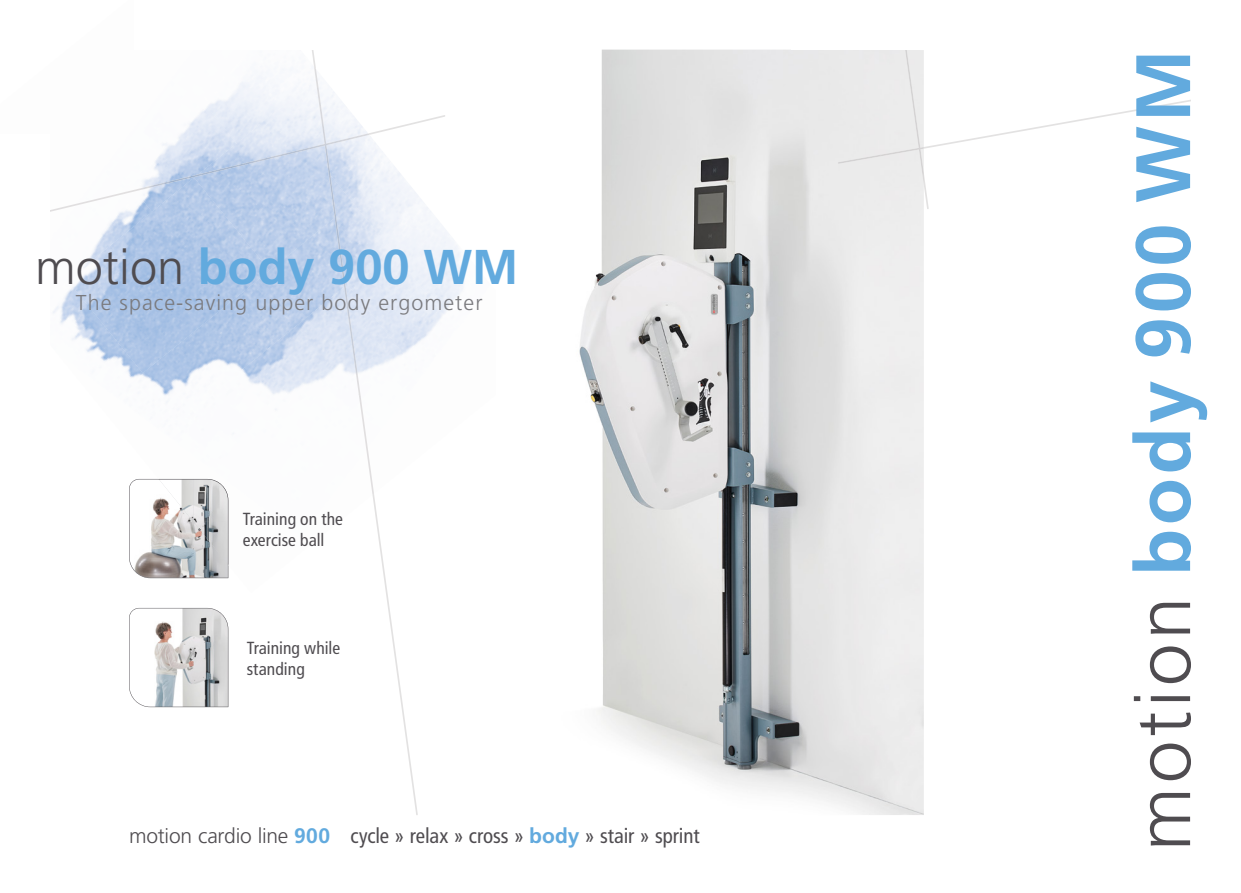
<style>
.page{position:relative;width:1241px;height:893px;background:#fff}
.page>*{position:absolute;margin:0;border:0;box-sizing:border-box;transform-origin:0 0}
.t1{font:700 77px "Frutiger CE";letter-spacing:.05em;color:#62aade}
.t2{font:700 48.82px "Frutiger CE";color:#62aade}
.t3{font:300 21.53px "Frutiger";letter-spacing:.05em;color:#7a7a7e}
.t4{font:condensed 21px "Frutiger";letter-spacing:-.005em;color:#4f4c50}
.t5{font:condensed 17.5px/21px "Frutiger";color:#4f4c50}
.s1{font-family:"Frutiger";font-weight:300;color:#4f4c50}
.s2{font-family:"Frutiger CE";font-weight:300;font-stretch:normal}
.s3{font-weight:700;font-stretch:normal;color:#62aade}
</style>
<div class="page">
<img style="left:579px;top:50px;width:344px;height:765px">
<svg style="left:129px;top:608px;width:99px;height:99px"></svg>
<svg style="left:129px;top:479px;width:99px;height:99px"></svg>
<img style="left:237px;top:82px;width:8px;height:81px">
<img style="left:143px;top:236px;width:162px;height:149px">
<img style="left:155px;top:90px;width:82px;height:73px">
<img style="left:222px;top:287px;width:83px;height:101px">
<img style="left:143px;top:194px;width:127px;height:179px">
<img style="left:143px;top:194px;width:9px;height:86px">
<img style="left:138px;top:385px;width:160px;height:150px">
<img style="left:53px;top:201px;width:90px;height:206px">
<img style="left:159px;top:479px;width:69px;height:86px">
<svg style="left:305px;top:50px;width:140px;height:765px"></svg>
<img style="left:245px;top:66px;width:124px;height:170px">
<img style="left:337px;top:235px;width:10px;height:66px">
<img style="left:126px;top:163px;width:120px;height:31px">
<img style="left:346px;top:300px;width:15px;height:97px">
<img style="left:50px;top:192px;width:76px;height:32px">
<img style="left:358px;top:394px;width:16px;height:101px">
<svg style="left:898px;top:50px;width:293px;height:159px"></svg>
<div style="left:880px;top:50px;width:43px;height:135px;background:#ececec"></div>
<img style="left:837px;top:155px;width:43px;height:9px">
<h2 class="t2" style="left:35px;top:237px;width:485px"><span class="s1">motion</span> body 900 WM</h2>
<p class="t3" style="left:76px;top:291px;width:408px">The space-saving upper body ergometer</p>
<p class="t5" style="left:243px;top:508px;width:102px">Training on the exercise ball</p>
<p class="t5" style="left:247px;top:637px;width:95px">Training while standing</p>
<p class="t4" style="left:129px;top:824px;width:572px"><span class="s2">motion cardio line</span> <span class="s3">900</span> cycle » relax » cross » <span class="s3">body</span> » stair » sprint</p>
<h1 class="t1" style="left:1116px;top:851px;width:803px;rotate:-90deg"><span class="s1">motion</span> body 900 WM</h1>
</div>
